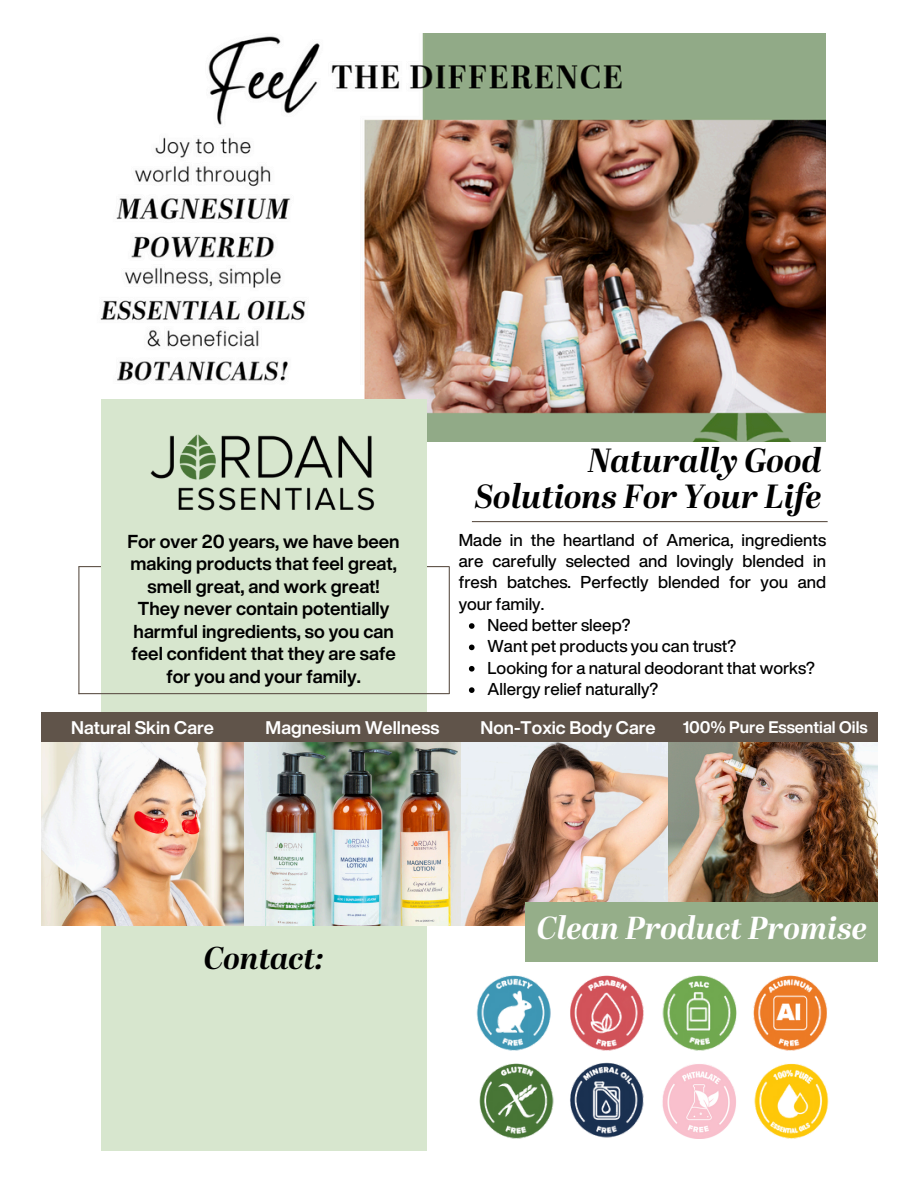
<style>
.page{position:relative;width:918px;height:1188px;background:#fff}
.page>*{position:absolute;margin:0;border:0;box-sizing:border-box;transform-origin:0 0}
.t1{font:italic 700 33.45px/36px "Abril Display";color:#000;text-align:right}
.t2{font:italic 700 31.8px "Abril Display";color:#fff}
.t3{font:italic 700 31.5px "Abril Display";color:#000}
.t4{font:700 18.45px/22.5px "Helvetica Now Display";color:#000;text-align:center}
.t5{font:700 18px "Helvetica Now Display";color:#fff}
.t6{font:500 16.95px/21.3px "Helvetica Now Display";color:#000;text-align:justify}
.t7{font:700 16.5px "Helvetica Now Display";color:#fff}
</style>
<div class="page">
<hr style="left:78px;top:566px;width:371px;height:1px;background:#60544a">
<hr style="left:472px;top:521px;width:356px;height:1px;background:#60544a">
<img style="left:100px;top:34px;width:726px;height:407px">
<div style="left:101px;top:385px;width:263px;height:71px;background:#fff"></div>
<div style="left:101px;top:399px;width:325px;height:752px;background:#d7e6ce"></div>
<img style="left:461px;top:742px;width:208px;height:183px">
<img style="left:41px;top:742px;width:420px;height:183px">
<img style="left:669px;top:742px;width:209px;height:160px">
<div style="left:526px;top:902px;width:352px;height:60px;background:#95ae89"></div>
<hr style="left:78px;top:693px;width:371px;height:1px;background:#60544a">
<hr style="left:78px;top:567px;width:1px;height:127px;background:#60544a">
<hr style="left:449px;top:566px;width:1px;height:128px;background:#60544a">
<img style="left:476px;top:975px;width:353px;height:164px">
<div style="left:41px;top:713px;width:837px;height:29px;background:#60544a"></div>
<img style="left:150px;top:434px;width:225px;height:77px">
<img style="left:656px;top:1062px;width:85px;height:76px">
<svg style="left:469px;top:623px;width:6px;height:6px"></svg>
<svg style="left:469px;top:645px;width:6px;height:5px"></svg>
<svg style="left:469px;top:666px;width:6px;height:6px"></svg>
<svg style="left:469px;top:687px;width:6px;height:6px"></svg>
<p class="t4" style="left:128px;top:530px;width:274px">For over 20 years, we have been making products that feel great, smell great, and work great!<br>They never contain potentially harmful ingredients, so you can feel confident that they are safe for you and your family.</p>
<p class="t5" style="left:71px;top:714px;width:144px">Natural Skin Care</p>
<p class="t5" style="left:266px;top:714px;width:175px">Magnesium Wellness</p>
<p class="t1" style="left:475px;top:446px;width:348px">Naturally Good<br>Solutions For Your Life</p>
<h2 class="t6" style="left:459px;top:529px;width:369px">Made in the heartland of America, ingredients are carefully selected and lovingly blended in fresh batches. Perfectly blended for you and your family.</h2>
<h2 class="t6" style="left:488px;top:614px;width:144px">Need better sleep?</h2>
<h2 class="t6" style="left:488px;top:635px;width:250px">Want pet products you can trust?</h2>
<p class="t6" style="left:488px;top:657px;width:329px">Looking for a natural deodorant that works?</p>
<p class="t6" style="left:488px;top:678px;width:172px">Allergy relief naturally?</p>
<p class="t5" style="left:481px;top:714px;width:177px">Non-Toxic Body Care</p>
<p class="t7" style="left:683px;top:714px;width:186px">100% Pure Essential Oils</p>
<h1 class="t3" style="left:204px;top:944px;width:121px">Contact:</h1>
<p class="t2" style="left:537px;top:913px;width:332px">Clean Product Promise</p>
</div>
